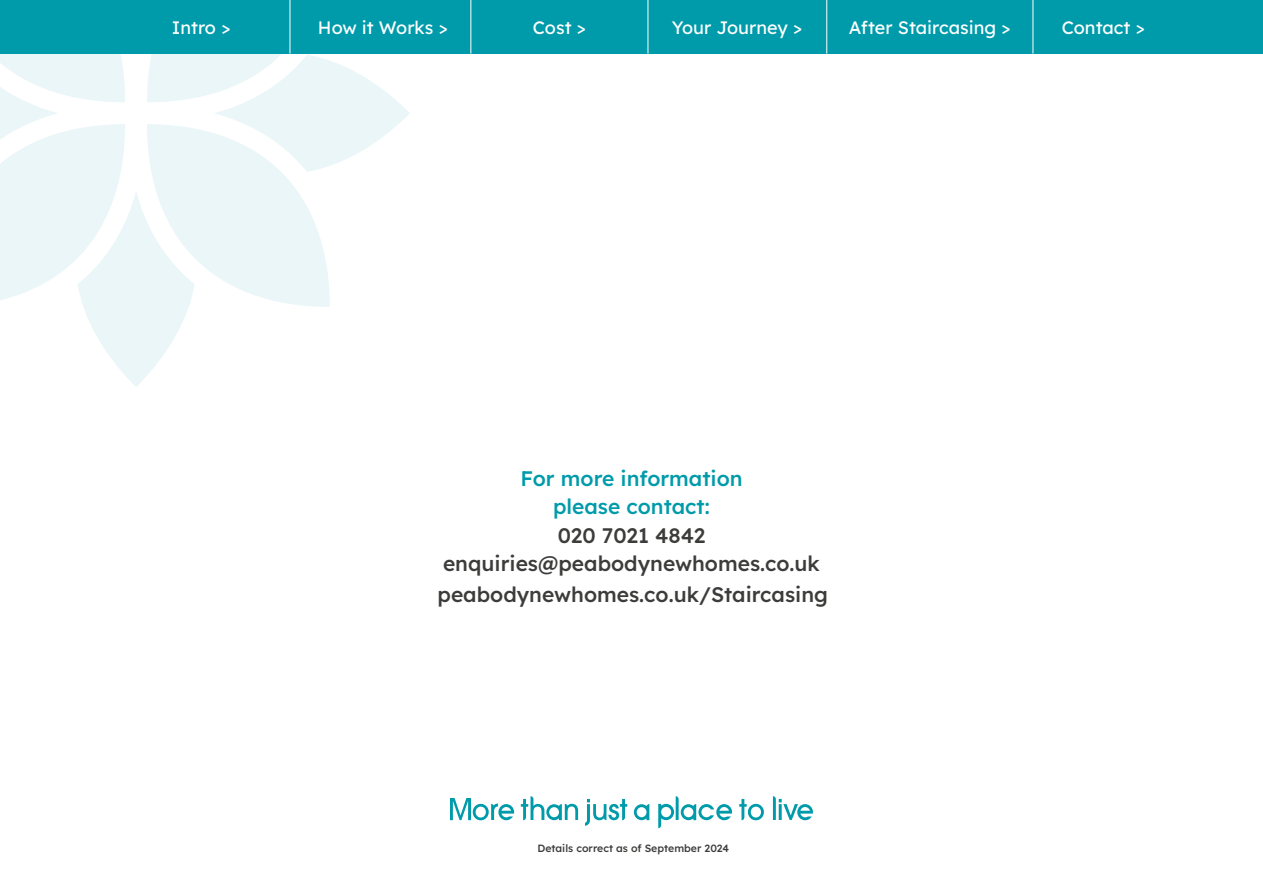
<style>
.page{position:relative;width:1263px;height:893px;background:#fff}
.page>*{position:absolute;margin:0;border:0;box-sizing:border-box;transform-origin:0 0}
.t1{font:21px/28.5px "Lexend Deca";color:#3c3c3b;text-align:center}
.t2{font:21px/28.5px "Lexend Deca";color:#009baa;text-align:center}
.t3{font:18px "Lexend Deca";color:#fff}
.t4{font:10.5px "Lexend Deca";color:#3c3c3b}
</style>
<div class="page">
<div style="left:0;top:0;width:1263px;height:54px;background:#009baa"></div>
<hr style="left:290px;top:0;width:1px;height:54px;background:#fff">
<hr style="left:471px;top:0;width:1px;height:54px;background:#fff">
<hr style="left:648px;top:0;width:1px;height:54px;background:#fff">
<hr style="left:826px;top:0;width:1px;height:54px;background:#fff">
<hr style="left:1033px;top:0;width:1px;height:54px;background:#fff">
<svg style="left:0;top:54px;width:410px;height:333px"></svg>
<svg style="left:634px;top:804px;width:15px;height:16px"></svg>
<svg style="left:739px;top:799px;width:25px;height:21px"></svg>
<svg style="left:521px;top:796px;width:57px;height:24px"></svg>
<svg style="left:585px;top:799px;width:42px;height:27px"></svg>
<svg style="left:658px;top:796px;width:74px;height:32px"></svg>
<svg style="left:773px;top:796px;width:40px;height:24px"></svg>
<svg style="left:450px;top:798px;width:64px;height:22px"></svg>
<p class="t3" style="left:172px;top:14px;width:60px">Intro &gt;</p>
<p class="t3" style="left:318px;top:14px;width:131px">How it Works &gt;</p>
<p class="t3" style="left:533px;top:14px;width:55px">Cost &gt;</p>
<p class="t3" style="left:672px;top:14px;width:132px">Your Journey &gt;</p>
<p class="t3" style="left:849px;top:14px;width:163px">After Staircasing &gt;</p>
<p class="t3" style="left:1062px;top:14px;width:85px">Contact &gt;</p>
<p class="t2" style="left:520px;top:463px;width:224px">For more information please contact:</p>
<p class="t1" style="left:443px;top:520px;width:378px">020 7021 4842 enquiries@peabodynewhomes.co.uk</p>
<p class="t1" style="left:437px;top:579px;width:392px">peabodynewhomes.co.uk/Staircasing</p>
<p class="t4" style="left:537px;top:840px;width:193px">Details correct as of September 2024</p>
</div>
